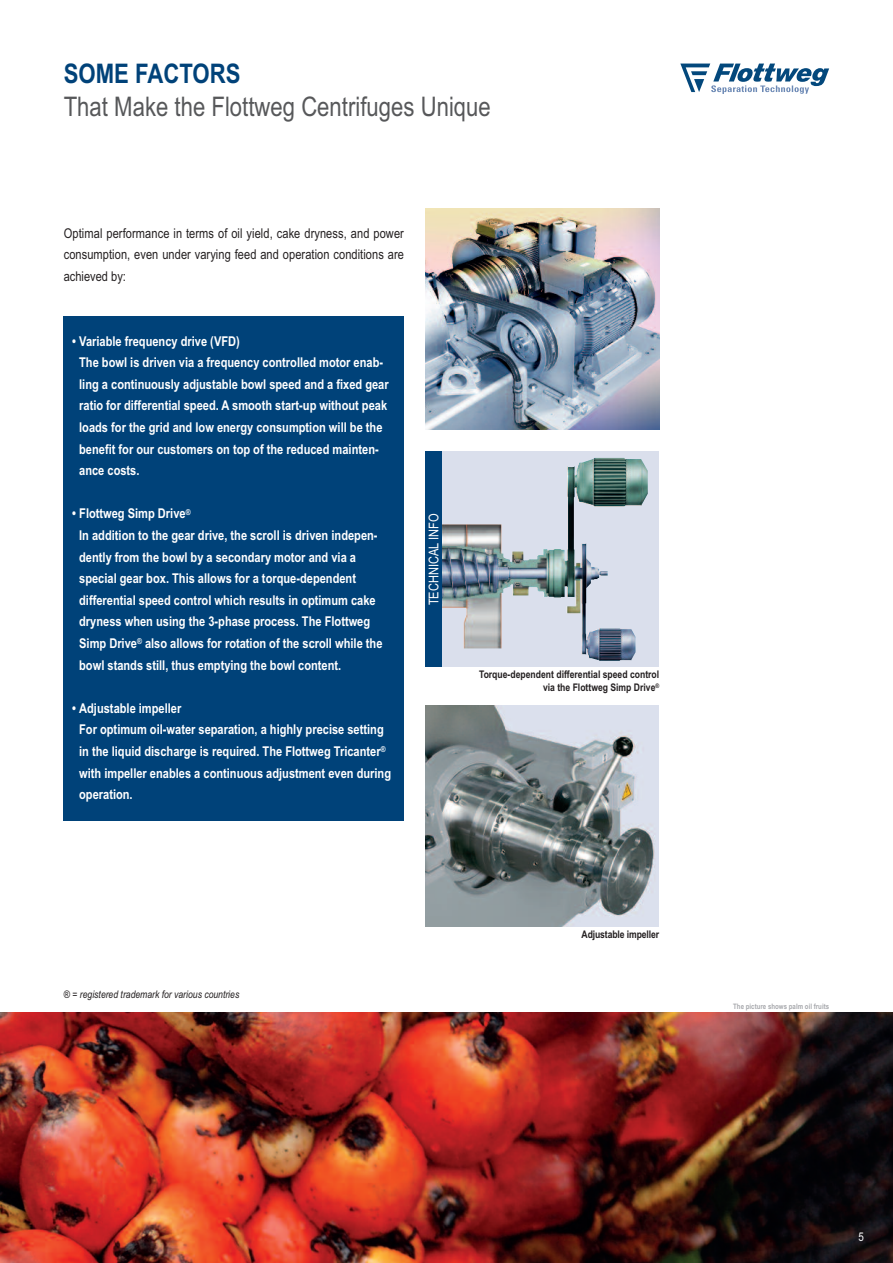
<style>
.page{position:relative;width:893px;height:1263px;background:#fff}
.page>*{position:absolute;margin:0;border:0;box-sizing:border-box;transform-origin:0 0}
.t1{font:27px "Arial Narrow";color:#57585a}
.t2{font:700 27px "Arial Narrow";color:#004279}
.t3{font:700 13.5px/21.6px "Arial Narrow";color:#fff}
.t4{font:13.5px/21.6px "Arial Narrow";letter-spacing:.005em;color:#231f20;text-align:justify}
.t5{font:13.5px "Arial Narrow";color:#fff}
.t6{font:12px "Arial Narrow";color:#fff}
.t7{font:700 10.5px/13.5px "Arial Narrow";color:#231f20;text-align:right}
.t8{font:italic 10.5px "Arial Narrow";color:#231f20}
.t9{font:700 7.5px "Arial Narrow";color:#a8a9ad}
</style>
<div class="page">
<img style="left:0;top:1012px;width:893px;height:251px">
<svg style="left:680px;top:64px;width:149px;height:30px"></svg>
<div style="left:425px;top:451px;width:234px;height:216px;background:#dadfec"></div>
<img style="left:442px;top:458px;width:206px;height:203px">
<div style="left:425px;top:451px;width:17px;height:216px;background:#004279"></div>
<div style="left:64px;top:316px;width:340px;height:505px;background:#004279"></div>
<img style="left:425px;top:209px;width:234px;height:221px">
<img style="left:425px;top:706px;width:234px;height:220px">
<h1 class="t2" style="left:64px;top:58px;width:178px">SOME FACTORS</h1>
<h1 class="t1" style="left:64px;top:91px;width:429px">That Make the Flottweg Centrifuges Unique</h1>
<p class="t4" style="left:64px;top:222px;width:342px">Optimal performance in terms of oil yield, cake dryness, and power consumption, even under varying feed and operation conditions are achieved by:</p>
<p class="t3" style="left:79px;top:330px;width:311px;text-indent:-7px">• Variable frequency drive (VFD)<br>The bowl is driven via a frequency controlled motor enab&shy;ling a continuously adjustable bowl speed and a fixed gear ratio for differential speed. A smooth start-up without peak loads for the grid and low energy consumption will be the benefit for our customers on top of the reduced mainten&shy;ance costs.</p>
<p class="t3" style="left:79px;top:503px;width:305px;text-indent:-7px">• Flottweg Simp Drive<sup>®<br></sup>In addition to the gear drive, the scroll is driven indepen&shy;dently from the bowl by a secondary motor and via a special gear box. This allows for a torque-dependent differential speed control which results in optimum cake dryness when using the 3-phase process. The Flottweg Simp Drive<sup>®</sup> also allows for rotation of the scroll while the bowl stands still, thus emptying the bowl content.</p>
<p class="t3" style="left:79px;top:697px;width:313px;text-indent:-7px">• Adjustable impeller<br>For optimum oil-water separation, a highly precise setting in the liquid discharge is required. The Flottweg Tricanter<sup>® </sup>with impeller enables a continuous adjustment even during operation.</p>
<p class="t5" style="left:426px;top:605px;width:93px;rotate:-90deg">TECHNICAL INFO</p>
<p class="t7" style="left:479px;top:667px;width:182px">Torque-dependent differential speed control via the Flottweg Simp Drive<sup>®</sup></p>
<p class="t8" style="left:64px;top:988px;width:177px">® = registered trademark for various countries</p>
<p class="t7" style="left:582px;top:927px;width:79px">Adjustable impeller</p>
<p class="t9" style="left:733px;top:1002px;width:98px">The picture shows palm oil fruits</p>
<p class="t6" style="left:858px;top:1229px;width:7px">5</p>
</div>
